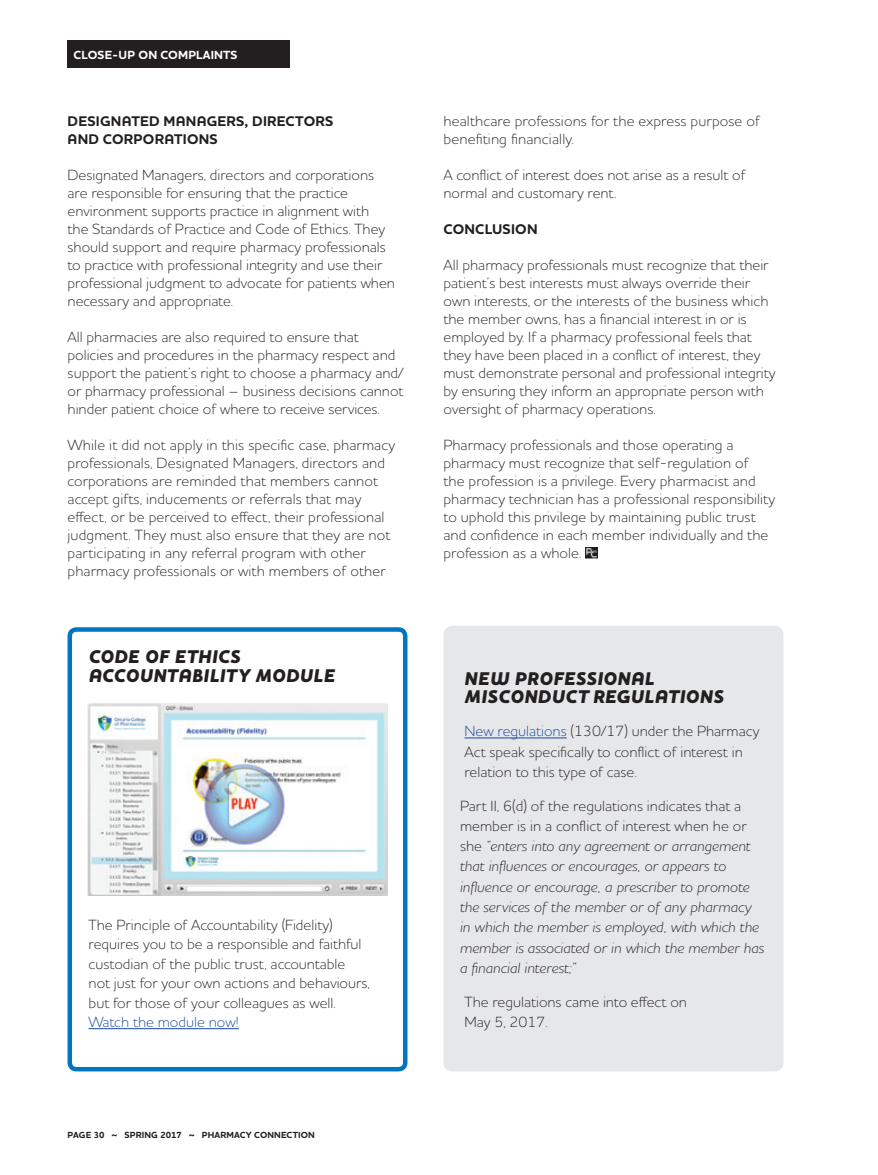
<style>
.page{position:relative;width:878px;height:1175px;background:#fff}
.page>*{position:absolute;margin:0;border:0;box-sizing:border-box;transform-origin:0 0}
.Subhead_No_Space_Abo{font:italic 800 18.75px/19.5px "Houschka Pro";letter-spacing:.015em;color:#231f20}
.Body_text{font:300 15px/18px "Houschka Pro";color:#231f20}
.Body_text-2{font:italic 300 15px/20.2px "Houschka Pro";letter-spacing:.005em;color:#231f20}
.Subhead_No_Space_Abo-2{font:700 14.25px/18px "Houschka Pro";letter-spacing:.015em;color:#231f20}
.xx_Page_tag{font:700 12px "Houschka Pro";letter-spacing:.015em;color:#fff}
.t1{font:700 9px "Houschka Pro";letter-spacing:.015em;color:#231f20}
.s1{color:#18469d}
.s2{font-style:normal}
</style>
<div class="page">
<div style="left:68px;top:40px;width:222px;height:28px;background:#231f20"></div>
<svg style="left:585px;top:547px;width:12px;height:11px"></svg>
<hr style="left:88px;top:1028px;width:151px;height:1px;background:#18469d">
<div style="left:68px;top:627px;width:339px;height:444px;border:4px solid #0076be;border-radius:7px"></div>
<img style="left:88px;top:703px;width:299px;height:192px">
<div style="left:443px;top:626px;width:340px;height:445px;background:#e6e7e9;border-radius:9px"></div>
<hr style="left:464px;top:737px;width:102px;height:1px;background:#18469d">
<p class="xx_Page_tag" style="left:74px;top:47px;width:165px">CLOSE-UP ON COMPLAINTS</p>
<p class="Subhead_No_Space_Abo-2" style="left:68px;top:112px;width:267px">DESIGNATED MANAGERS, DIRECTORS<br>AND CORPORATIONS</p>
<p class="Body_text" style="left:68px;top:166px;width:329px">Designated Managers, directors and corporations are responsible for ensuring that the practice environment supports practice in alignment with<br>the Standards of Practice and Code of Ethics. They should support and require pharmacy professionals to practice with professional integrity and use their professional judgment to advocate for patients when necessary and appropriate.</p>
<p class="Body_text" style="left:68px;top:328px;width:337px">All pharmacies are also required to ensure that policies and procedures in the pharmacy respect and support the patient’s right to choose a pharmacy and/ or pharmacy professional – business decisions cannot hinder patient choice of where to receive services.</p>
<p class="Body_text" style="left:68px;top:436px;width:329px">While it did not apply in this specific case, pharmacy professionals, Designated Managers, directors and corporations are reminded that members cannot accept gifts, inducements or referrals that may effect, or be perceived to effect, their professional judgment. They must also ensure that they are not participating in any referral program with other pharmacy professionals or with members of other</p>
<p class="Subhead_No_Space_Abo" style="left:89px;top:647px;width:248px">CODE OF ETHICS<br>ACCOUNTABILITY MODULE</p>
<p class="Body_text" style="left:88px;top:914px;width:283px;line-height:19.5px">The Principle of Accountability (Fidelity) requires you to be a responsible and faithful custodian of the public trust, accountable not just for your own actions and behaviours, but for those of your colleagues as well.<br><span class="s1">Watch the module now!</span></p>
<p class="Body_text" style="left:443px;top:112px;width:318px">healthcare professions for the express purpose of benefiting financially.</p>
<p class="Body_text" style="left:443px;top:166px;width:304px">A conflict of interest does not arise as a result of normal and customary rent.</p>
<p class="Subhead_No_Space_Abo-2" style="left:443px;top:220px;width:95px">CONCLUSION</p>
<p class="Body_text" style="left:443px;top:256px;width:333px">All pharmacy professionals must recognize that their patient’s best interests must always override their own interests, or the interests of the business which the member owns, has a financial interest in or is employed by. If a pharmacy professional feels that they have been placed in a conflict of interest, they must demonstrate personal and professional integrity by ensuring they inform an appropriate person with oversight of pharmacy operations.</p>
<p class="Body_text" style="left:443px;top:436px;width:333px">Pharmacy professionals and those operating a pharmacy must recognize that self-regulation of<br>the profession is a privilege. Every pharmacist and pharmacy technician has a professional responsibility to uphold this privilege by maintaining public trust and confidence in each member individually and the profession as a whole.</p>
<p class="Subhead_No_Space_Abo" style="left:464px;top:670px;width:261px;line-height:18px">NEW PROFESSIONAL<br>MISCONDUCT REGULATIONS</p>
<p class="Body_text" style="left:464px;top:721px;width:296px;line-height:20.2px"><span class="s1">New regulations</span> (130/17) under the Pharmacy<br>Act speak specifically to conflict of interest in relation to this type of case.</p>
<p class="Body_text-2" style="left:460px;top:795px;width:306px"><span class="s2">Part II, 6(d) of the regulations indicates that a member is in a conflict of interest when he or she</span> “enters into any agreement or arrangement that influences or encourages, or appears to influence or encourage, a prescriber to promote the services of the member or of any pharmacy in which the member is employed, with which the member is associated or in which the member has a financial interest;”</p>
<p class="Body_text" style="left:464px;top:991px;width:224px;line-height:20.2px">The regulations came into effect on<br>May 5, 2017.</p>
<p class="t1" style="left:68px;top:1129px;width:249px">PAGE 30 ~ SPRING 2017 ~ PHARMACY CONNECTION</p>
</div>
